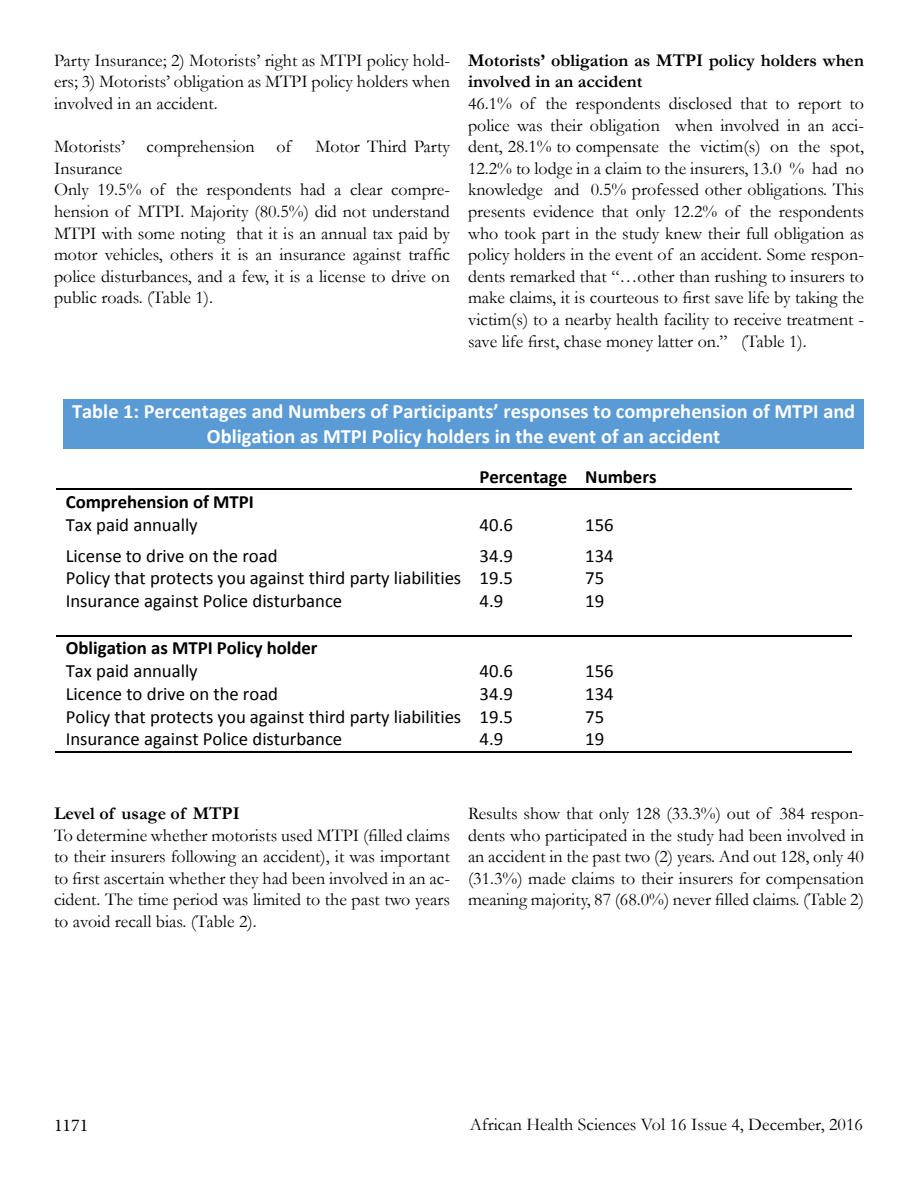
<style>
.page{position:relative;width:918px;height:1188px;background:#fff}
.page>*{position:absolute;margin:0;border:0;box-sizing:border-box;transform-origin:0 0}
.t1{font:700 20.4px/24.8px "Calibri";color:#fff;text-align:center}
.t2{font:18.75px "Calibri";color:#000}
.t3{font:700 18.75px "Calibri";letter-spacing:-.005em;color:#000}
.t4{font:18px/21.6px "Garamond";color:#000;text-align:justify}
.t5{font:700 18px/21.6px "Garamond";color:#000}
.t6{font:18px "Minion Pro";color:#000}
</style>
<div class="page">
<div style="left:63px;top:399px;width:801px;height:25px;background:#5b9bd5"></div>
<div style="left:63px;top:424px;width:801px;height:25px;background:#5b9bd5"></div>
<hr style="left:57px;top:488px;width:413px;height:2px;background:#000">
<hr style="left:472px;top:488px;width:104px;height:2px;background:#000">
<hr style="left:578px;top:488px;width:274px;height:2px;background:#000">
<hr style="left:57px;top:635px;width:413px;height:2px;background:#000">
<hr style="left:472px;top:635px;width:104px;height:2px;background:#000">
<hr style="left:578px;top:635px;width:274px;height:2px;background:#000">
<hr style="left:55px;top:751px;width:415px;height:2px;background:#000">
<hr style="left:471px;top:751px;width:105px;height:2px;background:#000">
<hr style="left:576px;top:751px;width:276px;height:2px;background:#000">
<p class="t4" style="left:54px;top:49px;width:398px">Party Insurance; 2) Motorists’ right as MTPI policy hold&shy;ers; 3) Motorists’ obligation as MTPI policy holders when involved in an accident.</p>
<p class="t4" style="left:54px;top:135px;width:239px">Motorists’ comprehension of</p>
<p class="t4" style="left:315px;top:135px;width:136px">Motor Third Party</p>
<p class="t4" style="left:54px;top:157px;width:398px;text-align:left">Insurance<br>Only 19.5% of the respondents had a clear compre&shy;hension of MTPI. Majority (80.5%) did not understand MTPI with some noting that it is an annual tax paid by motor vehicles, others it is an insurance against traffic police disturbances, and a few, it is a license to drive on public roads. (Table 1).</p>
<p class="t5" style="left:468px;top:49px;width:397px">Motorists’ obligation as MTPI policy holders when involved in an accident</p>
<p class="t4" style="left:468px;top:92px;width:398px">46.1% of the respondents disclosed that to report to police was their obligation when involved in an acci&shy;dent, 28.1% to compensate the victim(s) on the spot, 12.2% to lodge in a claim to the insurers, 13.0 % had no knowledge and 0.5% professed other obligations. This presents evidence that only 12.2% of the respondents who took part in the study knew their full obligation as policy holders in the event of an accident. Some respon&shy;dents remarked that “…other than rushing to insurers to make claims, it is courteous to first save life by taking the victim(s) to a nearby health facility to receive treatment - save life first, chase money latter on.” (Table 1).</p>
<p class="t1" style="left:72px;top:399px;width:785px">Table 1: Percentages and Numbers of Participants’ responses to comprehension of MTPI and<br>Obligation as MTPI Policy holders in the event of an accident</p>
<p class="t3" style="left:480px;top:464px;width:179px">Percentage Numbers</p>
<p class="t3" style="left:66px;top:488px;width:190px">Comprehension of MTPI</p>
<p class="t2" style="left:66px;top:511px;width:134px">Tax paid annually</p>
<p class="t2" style="left:480px;top:511px;width:35px">40.6</p>
<p class="t2" style="left:585px;top:511px;width:30px">156</p>
<p class="t2" style="left:66px;top:542px;width:213px">License to drive on the road</p>
<p class="t2" style="left:480px;top:542px;width:35px">34.9</p>
<p class="t2" style="left:585px;top:542px;width:30px">134</p>
<p class="t2" style="left:66px;top:565px;width:449px">Policy that protects you against third party liabilities 19.5</p>
<p class="t2" style="left:585px;top:565px;width:21px">75</p>
<p class="t2" style="left:66px;top:588px;width:278px">Insurance against Police disturbance</p>
<p class="t2" style="left:480px;top:588px;width:25px">4.9</p>
<p class="t2" style="left:585px;top:588px;width:21px">19</p>
<p class="t3" style="left:66px;top:635px;width:253px">Obligation as MTPI Policy holder</p>
<p class="t2" style="left:66px;top:658px;width:134px">Tax paid annually</p>
<p class="t2" style="left:480px;top:658px;width:35px">40.6</p>
<p class="t2" style="left:585px;top:658px;width:30px">156</p>
<p class="t2" style="left:66px;top:681px;width:214px">Licence to drive on the road</p>
<p class="t2" style="left:480px;top:681px;width:35px">34.9</p>
<p class="t2" style="left:585px;top:681px;width:30px">134</p>
<p class="t2" style="left:66px;top:704px;width:449px">Policy that protects you against third party liabilities 19.5</p>
<p class="t2" style="left:585px;top:704px;width:21px">75</p>
<p class="t2" style="left:66px;top:726px;width:278px">Insurance against Police disturbance</p>
<p class="t2" style="left:480px;top:726px;width:25px">4.9</p>
<p class="t2" style="left:585px;top:726px;width:21px">19</p>
<p class="t5" style="left:54px;top:803px;width:187px">Level of usage of MTPI</p>
<p class="t4" style="left:54px;top:824px;width:398px">To determine whether motorists used MTPI (filled claims to their insurers following an accident), it was important to first ascertain whether they had been involved in an ac&shy;cident. The time period was limited to the past two years to avoid recall bias. (Table 2).</p>
<p class="t4" style="left:468px;top:802px;width:398px">Results show that only 128 (33.3%) out of 384 respon&shy;dents who participated in the study had been involved in an accident in the past two (2) years. And out 128, only 40 (31.3%) made claims to their insurers for compensation meaning majority, 87 (68.0%) never filled claims. (Table 2)</p>
<p class="t6" style="left:54px;top:1113px;width:36px">1171</p>
<p class="t4" style="left:470px;top:1113px;width:395px">African Health Sciences Vol 16 Issue 4, December, 2016</p>
</div>
